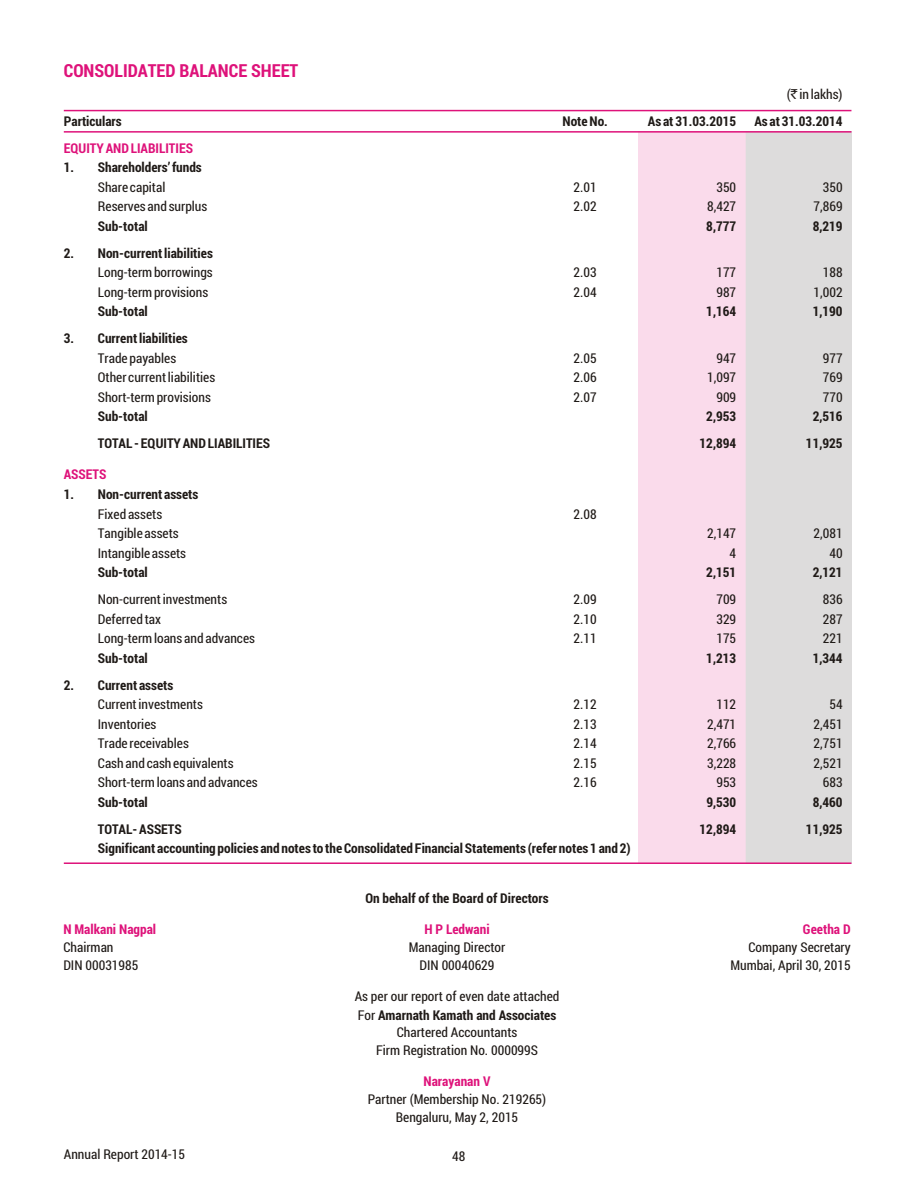
<style>
.page{position:relative;width:915px;height:1191px;background:#fff}
.page>*{position:absolute;margin:0;border:0;box-sizing:border-box;transform-origin:0 0}
.t1{font:700 18px "Roboto Condensed";color:#de127a}
.t2{font:13.5px/18px "Roboto Condensed";color:#1f1a17;text-align:center}
.t3{font:700 13.5px "Roboto Condensed";color:#1f1a17}
.t4{font:700 13.5px "Roboto Condensed";color:#de127a}
.s1{font-family:"Rupee Foradian"}
.s2{font-weight:700}
</style>
<div class="page">
<hr style="left:64px;top:110px;width:787px;height:1px;background:#de127a">
<hr style="left:64px;top:131px;width:787px;height:2px;background:#de127a">
<hr style="left:64px;top:862px;width:787px;height:2px;background:#de127a">
<h1 class="t1" style="left:64px;top:58px;width:236px">CONSOLIDATED BALANCE SHEET</h1>
<p class="t2" style="left:786px;top:85px;width:57px">(<span class="s1">`</span> in lakhs)</p>
<p class="t3" style="left:64px;top:112px;width:59px">Particulars</p>
<p class="t3" style="left:562px;top:112px;width:47px">Note No.</p>
<p class="t3" style="left:647px;top:112px;width:90px">As at 31.03.2015</p>
<p class="t3" style="left:754px;top:112px;width:90px">As at 31.03.2014</p>
<p class="t3" style="left:64px;top:158px;width:139px">1. Shareholders’ funds</p>
<p class="t2" style="left:98px;top:177px;width:69px">Share capital</p>
<p class="t2" style="left:573px;top:177px;width:25px">2.01</p>
<p class="t2" style="left:716px;top:177px;width:21px">350</p>
<p class="t2" style="left:822px;top:177px;width:21px">350</p>
<p class="t2" style="left:98px;top:197px;width:111px">Reserves and surplus</p>
<p class="t2" style="left:573px;top:197px;width:25px">2.02</p>
<p class="t2" style="left:707px;top:197px;width:30px">8,427</p>
<p class="t2" style="left:813px;top:197px;width:30px">7,869</p>
<p class="t3" style="left:98px;top:217px;width:51px">Sub-total</p>
<p class="t3" style="left:706px;top:217px;width:31px">8,777</p>
<p class="t3" style="left:812px;top:217px;width:31px">8,219</p>
<p class="t3" style="left:64px;top:243px;width:150px">2. Non-current liabilities</p>
<p class="t2" style="left:98px;top:263px;width:116px">Long-term borrowings</p>
<p class="t2" style="left:573px;top:263px;width:25px">2.03</p>
<p class="t2" style="left:716px;top:263px;width:21px">177</p>
<p class="t2" style="left:822px;top:263px;width:21px">188</p>
<p class="t2" style="left:98px;top:282px;width:112px">Long-term provisions</p>
<p class="t2" style="left:573px;top:282px;width:25px">2.04</p>
<p class="t2" style="left:716px;top:282px;width:21px">987</p>
<p class="t2" style="left:813px;top:282px;width:30px">1,002</p>
<p class="t3" style="left:98px;top:302px;width:51px">Sub-total</p>
<p class="t3" style="left:706px;top:302px;width:31px">1,164</p>
<p class="t3" style="left:812px;top:302px;width:31px">1,190</p>
<p class="t3" style="left:64px;top:329px;width:125px">3. Current liabilities</p>
<p class="t2" style="left:98px;top:348px;width:80px">Trade payables</p>
<p class="t2" style="left:573px;top:348px;width:25px">2.05</p>
<p class="t2" style="left:716px;top:348px;width:21px">947</p>
<p class="t2" style="left:822px;top:348px;width:21px">977</p>
<p class="t2" style="left:98px;top:368px;width:119px">Other current liabilities</p>
<p class="t2" style="left:573px;top:368px;width:25px">2.06</p>
<p class="t2" style="left:707px;top:368px;width:30px">1,097</p>
<p class="t2" style="left:822px;top:368px;width:21px">769</p>
<p class="t2" style="left:98px;top:387px;width:114px">Short-term provisions</p>
<p class="t2" style="left:573px;top:387px;width:25px">2.07</p>
<p class="t2" style="left:716px;top:387px;width:21px">909</p>
<p class="t2" style="left:822px;top:387px;width:21px">770</p>
<p class="t3" style="left:98px;top:407px;width:51px">Sub-total</p>
<p class="t3" style="left:706px;top:407px;width:31px">2,953</p>
<p class="t3" style="left:812px;top:407px;width:31px">2,516</p>
<p class="t3" style="left:98px;top:434px;width:174px">TOTAL - EQUITY AND LIABILITIES</p>
<p class="t3" style="left:699px;top:434px;width:38px">12,894</p>
<p class="t3" style="left:805px;top:434px;width:38px">11,925</p>
<p class="t3" style="left:64px;top:485px;width:136px">1. Non-current assets</p>
<p class="t2" style="left:98px;top:504px;width:66px">Fixed assets</p>
<p class="t2" style="left:573px;top:504px;width:25px">2.08</p>
<p class="t2" style="left:98px;top:524px;width:82px">Tangible assets</p>
<p class="t2" style="left:707px;top:524px;width:30px">2,147</p>
<p class="t2" style="left:813px;top:524px;width:30px">2,081</p>
<p class="t2" style="left:98px;top:543px;width:90px">Intangible assets</p>
<p class="t2" style="left:729px;top:543px;width:8px">4</p>
<p class="t2" style="left:829px;top:543px;width:15px">40</p>
<p class="t3" style="left:98px;top:563px;width:51px">Sub-total</p>
<p class="t3" style="left:706px;top:563px;width:31px">2,151</p>
<p class="t3" style="left:812px;top:563px;width:31px">2,121</p>
<p class="t2" style="left:98px;top:590px;width:131px">Non-current investments</p>
<p class="t2" style="left:573px;top:590px;width:25px">2.09</p>
<p class="t2" style="left:716px;top:590px;width:21px">709</p>
<p class="t2" style="left:822px;top:590px;width:21px">836</p>
<p class="t2" style="left:98px;top:609px;width:65px">Deferred tax</p>
<p class="t2" style="left:573px;top:609px;width:25px">2.10</p>
<p class="t2" style="left:716px;top:609px;width:21px">329</p>
<p class="t2" style="left:822px;top:609px;width:21px">287</p>
<p class="t2" style="left:98px;top:629px;width:159px">Long-term loans and advances</p>
<p class="t2" style="left:573px;top:629px;width:25px">2.11</p>
<p class="t2" style="left:716px;top:629px;width:21px">175</p>
<p class="t2" style="left:822px;top:629px;width:21px">221</p>
<p class="t3" style="left:98px;top:648px;width:51px">Sub-total</p>
<p class="t3" style="left:706px;top:648px;width:31px">1,213</p>
<p class="t3" style="left:812px;top:648px;width:31px">1,344</p>
<p class="t3" style="left:64px;top:675px;width:111px">2. Current assets</p>
<p class="t2" style="left:98px;top:695px;width:107px">Current investments</p>
<p class="t2" style="left:573px;top:695px;width:25px">2.12</p>
<p class="t2" style="left:716px;top:695px;width:21px">112</p>
<p class="t2" style="left:829px;top:695px;width:15px">54</p>
<p class="t2" style="left:98px;top:714px;width:60px">Inventories</p>
<p class="t2" style="left:573px;top:714px;width:25px">2.13</p>
<p class="t2" style="left:707px;top:714px;width:30px">2,471</p>
<p class="t2" style="left:813px;top:714px;width:30px">2,451</p>
<p class="t2" style="left:98px;top:734px;width:92px">Trade receivables</p>
<p class="t2" style="left:573px;top:734px;width:25px">2.14</p>
<p class="t2" style="left:707px;top:734px;width:30px">2,766</p>
<p class="t2" style="left:813px;top:734px;width:30px">2,751</p>
<p class="t2" style="left:98px;top:753px;width:137px">Cash and cash equivalents</p>
<p class="t2" style="left:573px;top:753px;width:25px">2.15</p>
<p class="t2" style="left:707px;top:753px;width:30px">3,228</p>
<p class="t2" style="left:813px;top:753px;width:30px">2,521</p>
<p class="t2" style="left:98px;top:773px;width:161px">Short-term loans and advances</p>
<p class="t2" style="left:573px;top:773px;width:25px">2.16</p>
<p class="t2" style="left:716px;top:773px;width:21px">953</p>
<p class="t2" style="left:822px;top:773px;width:21px">683</p>
<p class="t3" style="left:98px;top:793px;width:51px">Sub-total</p>
<p class="t3" style="left:706px;top:793px;width:31px">9,530</p>
<p class="t3" style="left:812px;top:793px;width:31px">8,460</p>
<p class="t3" style="left:98px;top:819px;width:85px">TOTAL- ASSETS</p>
<p class="t3" style="left:699px;top:819px;width:38px">12,894</p>
<p class="t3" style="left:805px;top:819px;width:38px">11,925</p>
<p class="t3" style="left:98px;top:839px;width:534px">Significant accounting policies and notes to the Consolidated Financial Statements (refer notes 1 and 2)</p>
<p class="t4" style="left:64px;top:138px;width:131px">EQUITY AND LIABILITIES</p>
<p class="t4" style="left:64px;top:465px;width:44px">ASSETS</p>
<p class="t3" style="left:365px;top:889px;width:185px">On behalf of the Board of Directors</p>
<p class="t4" style="left:63px;top:920px;width:94px">N Malkani Nagpal</p>
<p class="t4" style="left:424px;top:920px;width:67px">H P Ledwani</p>
<p class="t4" style="left:802px;top:920px;width:49px">Geetha D</p>
<p class="t2" style="left:63px;top:938px;width:52px">Chairman</p>
<p class="t2" style="left:408px;top:938px;width:98px">Managing Director</p>
<p class="t2" style="left:748px;top:938px;width:104px">Company Secretary</p>
<p class="t2" style="left:63px;top:955px;width:76px">DIN 00031985</p>
<p class="t2" style="left:419px;top:955px;width:76px">DIN 00040629</p>
<p class="t2" style="left:730px;top:955px;width:122px">Mumbai, April 30, 2015</p>
<p class="t2" style="left:354px;top:987px;width:206px">As per our report of even date attached<br>For <span class="s2">Amarnath Kamath and Associates<br></span>Chartered Accountants<br>Firm Registration No. 000099S</p>
<p class="t2" style="left:368px;top:1090px;width:180px">Partner (Membership No. 219265)<br>Bengaluru, May 2, 2015</p>
<p class="t4" style="left:423px;top:1072px;width:68px">Narayanan V</p>
<p class="t2" style="left:64px;top:1144px;width:123px">Annual Report 2014-15</p>
<p class="t2" style="left:452px;top:1147px;width:15px">48</p>
</div>
